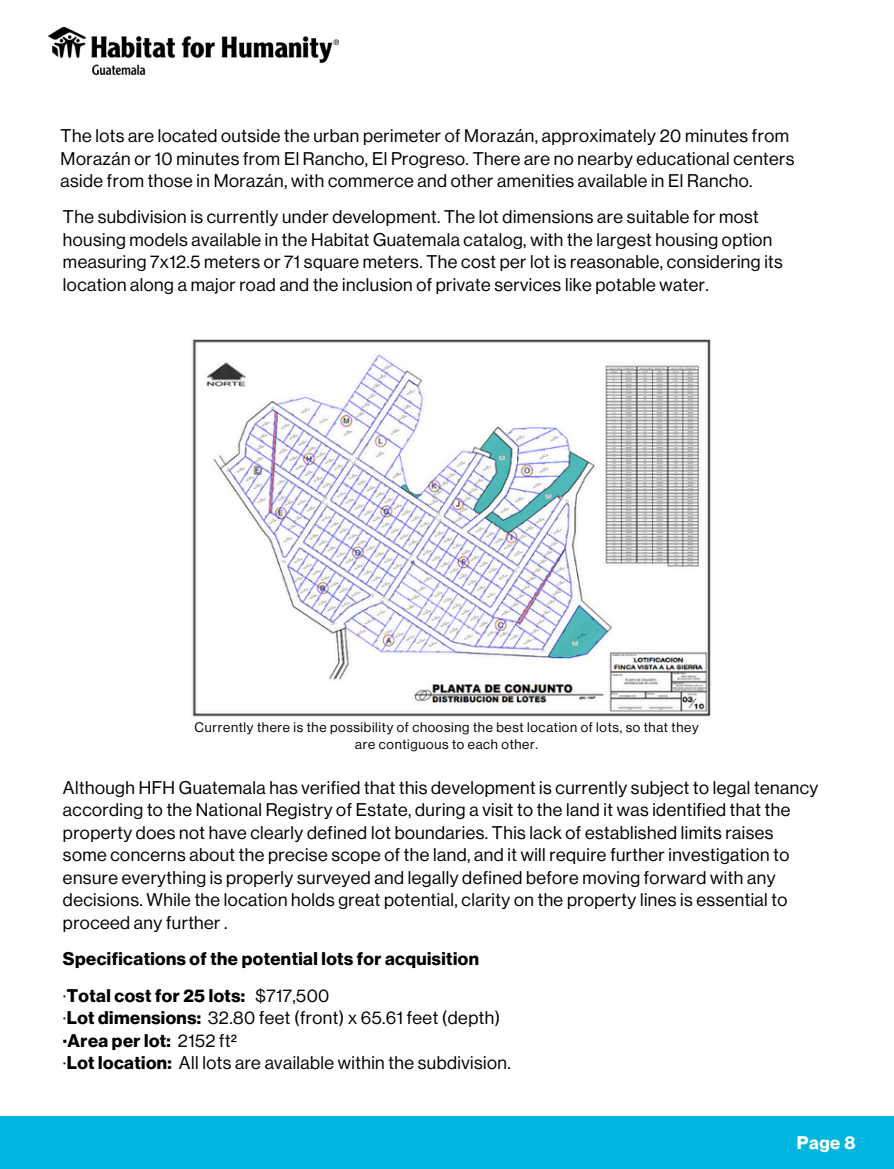
<style>
.page{position:relative;width:894px;height:1169px;background:#fff}
.page>*{position:absolute;margin:0;border:0;box-sizing:border-box;transform-origin:0 0}
.t1{font:18px/22.5px "Neue Haas Display";letter-spacing:.025em;color:#000}
.t2{font:700 18px "Neue Haas Display";letter-spacing:.025em;color:#000}
.t3{font:700 18px "Neue Montreal";color:#fff}
.t4{font:13.5px/16.8px "Neue Haas Display";letter-spacing:.05em;color:#000;text-align:center}
.s1{font-weight:700}
</style>
<div class="page">
<div style="left:0;top:1116px;width:893px;height:53px;background:#00b5e0"></div>
<img style="left:48px;top:28px;width:291px;height:47px">
<img style="left:192px;top:339px;width:519px;height:378px">
<h1 class="t1" style="left:61px;top:125px;width:735px">The lots are located outside the urban perimeter of Morazán, approximately 20 minutes from<br>Morazán or 10 minutes from El Rancho, El Progreso. There are no nearby educational centers aside from those in Morazán, with commerce and other amenities available in El Rancho.</h1>
<p class="t1" style="left:63px;top:206px;width:721px">The subdivision is currently under development. The lot dimensions are suitable for most housing models available in the Habitat Guatemala catalog, with the largest housing option measuring 7x12.5 meters or 71 square meters. The cost per lot is reasonable, considering its location along a major road and the inclusion of private services like potable water.</p>
<p class="t4" style="left:194px;top:719px;width:505px">Currently there is the possibility of choosing the best location of lots, so that they are contiguous to each other.</p>
<h1 class="t1" style="left:63px;top:777px;width:756px">Although HFH Guatemala has verified that this development is currently subject to legal tenancy according to the National Registry of Estate, during a visit to the land it was identified that the property does not have clearly defined lot boundaries. This lack of established limits raises some concerns about the precise scope of the land, and it will require further investigation to ensure everything is properly surveyed and legally defined before moving forward with any decisions. While the location holds great potential, clarity on the property lines is essential to proceed any further .</h1>
<h1 class="t2" style="left:63px;top:950px;width:417px">Specifications of the potential lots for acquisition</h1>
<h1 class="t1" style="left:63px;top:985px;width:449px">·<span class="s1">Total cost for 25 lots:</span> $717,500<br>·<span class="s1">Lot dimensions:</span> 32.80 feet (front) x 65.61 feet (depth) <span class="s1">·Area per lot:</span> 2152 ft²<br>·<span class="s1">Lot location:</span> All lots are available within the subdivision.</h1>
<h1 class="t3" style="left:796px;top:1132px;width:60px">Page 8</h1>
</div>
